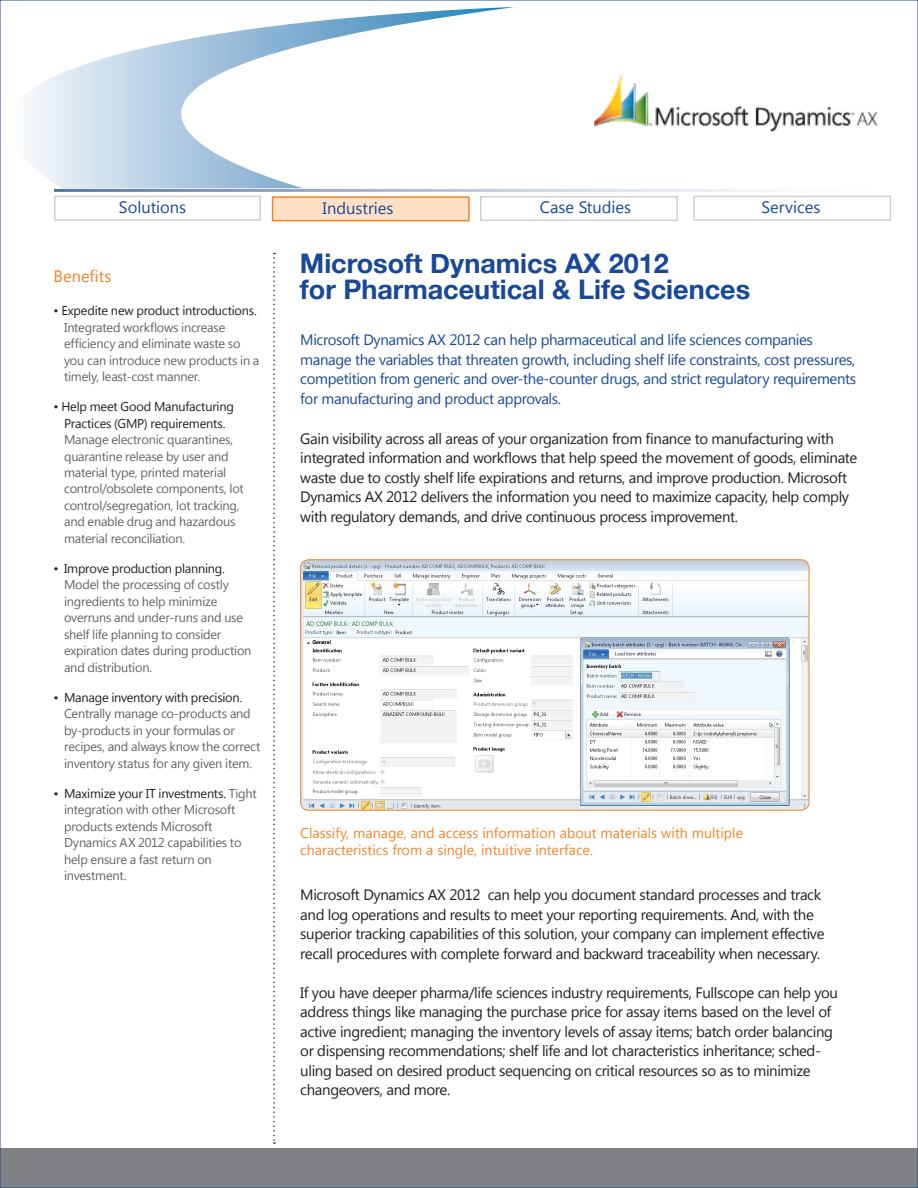
<style>
.page{position:relative;width:918px;height:1188px;background:#fff}
.page>*{position:absolute;margin:0;border:0;box-sizing:border-box;transform-origin:0 0}
.t1{font:700 27px/26.2px "Helvetica Neue";color:#184898}
.t2{font:16.5px "Segoe UI";color:#184898}
.t3{font:16.5px "Segoe UI";color:#f58427}
.t4{font:15px/19.5px "Segoe UI";letter-spacing:-.025em;color:#231f20}
.t5{font:15px/19.5px "Segoe UI";letter-spacing:-.025em;color:#184898}
.t6{font:14.25px/17.1px "Segoe UI";color:#f58427}
.t7{font:12.75px/16.5px "Segoe UI";letter-spacing:-.02em;color:#636366}
.t8{font:12.75px/16.5px "Segoe UI";letter-spacing:-.02em;color:#231f20;text-align:center}
.s1{color:#231f20}
</style>
<div class="page">
<div style="left:0;top:1149px;width:918px;height:39px;background:#7f8185"></div>
<svg style="left:64px;top:195px;width:24px;height:1px"></svg>
<svg style="left:28px;top:7px;width:485px;height:181px"></svg>
<div style="left:54px;top:196px;width:207px;height:25px;border:2px solid #cfd0d2"></div>
<div style="left:480px;top:196px;width:198px;height:25px;border:2px solid #cfd0d2"></div>
<div style="left:272px;top:196px;width:198px;height:25px;background:#fee0c7;border:2px solid #f58427"></div>
<div style="left:693px;top:196px;width:198px;height:25px;border:2px solid #cfd0d2"></div>
<svg style="left:273px;top:253px;width:2px;height:891px"></svg>
<img style="left:594px;top:74px;width:284px;height:58px">
<img style="left:302px;top:560px;width:507px;height:249px">
<div style="left:300px;top:559px;width:509px;height:252px;border:1px solid #f58427;border-radius:8px"></div>
<p class="t2" style="left:119px;top:195px;width:69px">Solutions</p>
<p class="t2" style="left:323px;top:196px;width:72px">Industries</p>
<p class="t2" style="left:540px;top:196px;width:93px">Case Studies</p>
<p class="t2" style="left:761px;top:195px;width:60px">Services</p>
<p class="t3" style="left:54px;top:265px;width:59px">Benefits</p>
<p class="t8" style="left:54px;top:302px;width:205px">• Expedite new product introductions.</p>
<p class="t7" style="left:64px;top:318px;width:197px">Integrated workflows increase efficiency and eliminate waste so you can introduce new products in a timely, least-cost manner.</p>
<p class="t8" style="left:54px;top:398px;width:182px">• Help meet Good Manufacturing<br>Practices (GMP) requirements.</p>
<p class="t7" style="left:64px;top:431px;width:181px">Manage electronic quarantines, quarantine release by user and material type, printed material control/obsolete components, lot control/segregation, lot tracking, and enable drug and hazardous material reconciliation.</p>
<p class="t8" style="left:54px;top:560px;width:173px">• Improve production planning.</p>
<p class="t7" style="left:64px;top:576px;width:189px">Model the processing of costly ingredients to help minimize overruns and under-runs and use shelf life planning to consider expiration dates during production and distribution.</p>
<p class="t8" style="left:54px;top:689px;width:190px">• Manage inventory with precision.</p>
<p class="t7" style="left:64px;top:705px;width:198px">Centrally manage co-products and by-products in your formulas or recipes, and always know the correct inventory status for any given item.</p>
<p class="t7" style="left:64px;top:785px;width:194px;text-indent:-11px"><span class="s1">• Maximize your IT investments.</span> Tight integration with other Microsoft products extends Microsoft<br>Dynamics AX 2012 capabilities to help ensure a fast return on investment.</p>
<h1 class="t1" style="left:300px;top:248px;width:452px">Microsoft Dynamics AX 2012<br>for Pharmaceutical &amp; Life Sciences</h1>
<p class="t5" style="left:300px;top:330px;width:557px">Microsoft Dynamics AX 2012 can help pharmaceutical and life sciences companies manage the variables that threaten growth, including shelf life constraints, cost pressures, competition from generic and over-the-counter drugs, and strict regulatory requirements for manufacturing and product approvals.</p>
<p class="t4" style="left:300px;top:428px;width:559px">Gain visibility across all areas of your organization from finance to manufacturing with integrated information and workflows that help speed the movement of goods, eliminate waste due to costly shelf life expirations and returns, and improve production. Microsoft Dynamics AX 2012 delivers the information you need to maximize capacity, help comply with regulatory demands, and drive continuous process improvement.</p>
<p class="t6" style="left:300px;top:823px;width:444px">Classify, manage, and access information about materials with multiple characteristics from a single, intuitive interface.</p>
<p class="t4" style="left:300px;top:885px;width:526px">Microsoft Dynamics AX 2012 can help you document standard processes and track and log operations and results to meet your reporting requirements. And, with the superior tracking capabilities of this solution, your company can implement effective recall procedures with complete forward and backward traceability when necessary.</p>
<p class="t4" style="left:300px;top:982px;width:539px">If you have deeper pharma/life sciences industry requirements, Fullscope can help you address things like managing the purchase price for assay items based on the level of active ingredient; managing the inventory levels of assay items; batch order balancing or dispensing recommendations; shelf life and lot characteristics inheritance; sched&shy;uling based on desired product sequencing on critical resources so as to minimize changeovers, and more.</p>
</div>
